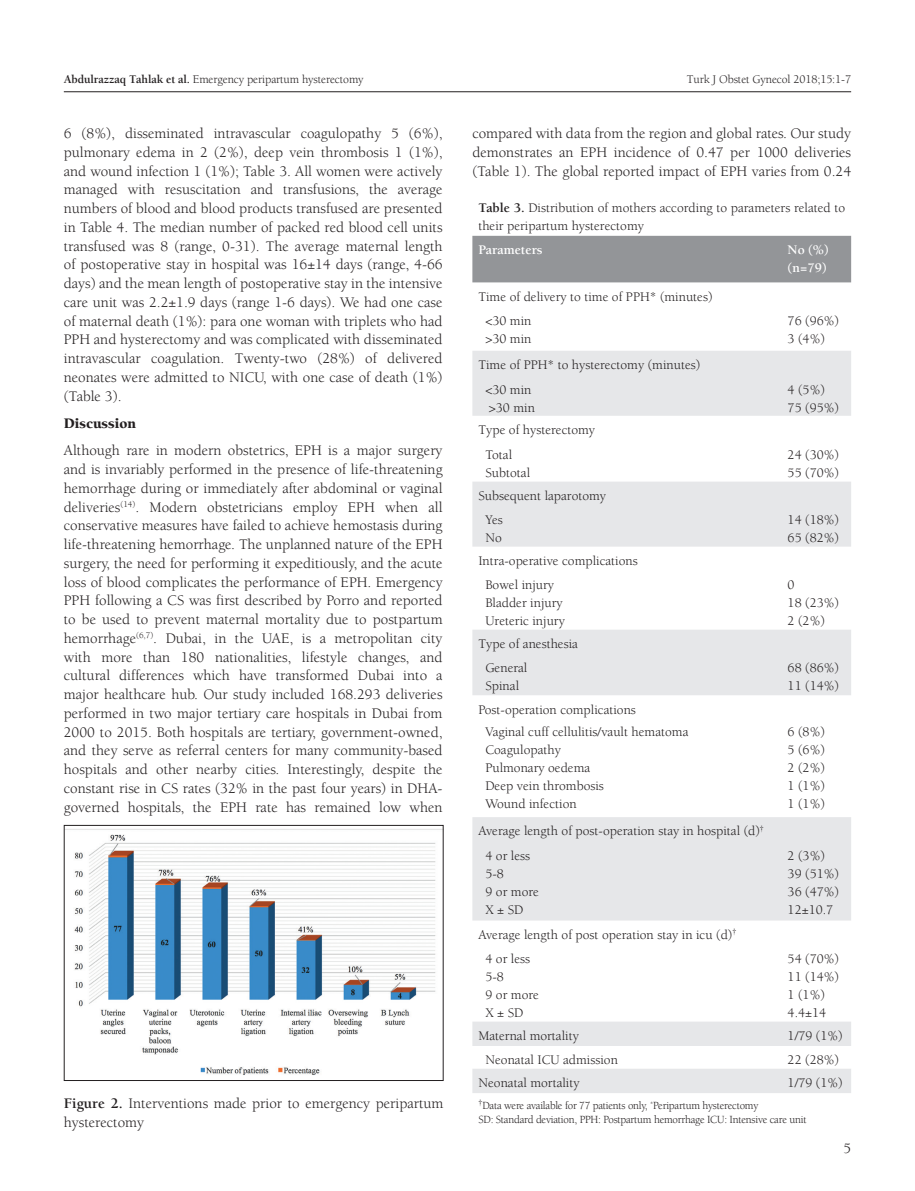
<style>
.page{position:relative;width:915px;height:1191px;background:#fff}
.page>*{position:absolute;margin:0;border:0;box-sizing:border-box;transform-origin:0 0}
.t1{font:15px/18.8px "Berkeley Book Tr";color:#231f20;text-align:justify}
.t2{font:15px "Berkeley Black Tr";color:#231f20}
.t3{font:13.5px/18px "Berkeley Book Tr";color:#231f20}
.t4{font:700 13.5px/18px "Berkeley";color:#fff}
.t5{font:12px "Berkeley Book Tr";letter-spacing:-.01em;color:#231f20}
.t6{font:11.25px/13.5px "Berkeley Book Tr";letter-spacing:-.02em;color:#231f20}
.s1{font-family:"Berkeley Bold Tr"}
</style>
<div class="page">
<hr style="left:64px;top:91px;width:786px;height:1px;background:#231f20">
<img style="left:66px;top:829px;width:375px;height:246px">
<div style="left:64px;top:825px;width:379px;height:255px;border:1px solid #231f20"></div>
<div style="left:472px;top:236px;width:378px;height:46px;background:#939598"></div>
<svg style="left:472px;top:351px;width:378px;height:742px"></svg>
<p class="t5" style="left:64px;top:72px;width:301px"><span class="s1">Abdulrazzaq Tahlak et al.</span> Emergency peripartum hysterectomy</p>
<p class="t1" style="left:64px;top:124px;width:380px">6 (8%), disseminated intravascular coagulopathy 5 (6%), pulmonary edema in 2 (2%), deep vein thrombosis 1 (1%), and wound infection 1 (1%); Table 3. All women were actively managed with resuscitation and transfusions, the average numbers of blood and blood products transfused are presented in Table 4. The median number of packed red blood cell units transfused was 8 (range, 0-31). The average maternal length of postoperative stay in hospital was 16±14 days (range, 4-66 days) and the mean length of postoperative stay in the intensive care unit was 2.2±1.9 days (range 1-6 days). We had one case of maternal death (1%): para one woman with triplets who had PPH and hysterectomy and was complicated with disseminated intravascular coagulation. Twenty-two (28%) of delivered neonates were admitted to NICU, with one case of death (1%) (Table 3).</p>
<p class="t2" style="left:64px;top:414px;width:74px">Discussion</p>
<p class="t1" style="left:64px;top:441px;width:380px">Although rare in modern obstetrics, EPH is a major surgery and is invariably performed in the presence of life-threatening hemorrhage during or immediately after abdominal or vaginal deliveries<sup>(14)</sup>. Modern obstetricians employ EPH when all conservative measures have failed to achieve hemostasis during life-threatening hemorrhage. The unplanned nature of the EPH surgery, the need for performing it expeditiously, and the acute loss of blood complicates the performance of EPH. Emergency PPH following a CS was first described by Porro and reported to be used to prevent maternal mortality due to postpartum hemorrhage<sup>(6,7)</sup>. Dubai, in the UAE, is a metropolitan city with more than 180 nationalities, lifestyle changes, and cultural differences which have transformed Dubai into a major healthcare hub. Our study included 168.293 deliveries performed in two major tertiary care hospitals in Dubai from 2000 to 2015. Both hospitals are tertiary, government-owned, and they serve as referral centers for many community-based hospitals and other nearby cities. Interestingly, despite the constant rise in CS rates (32% in the past four years) in DHA&shy;governed hospitals, the EPH rate has remained low when</p>
<p class="t1" style="left:64px;top:1094px;width:381px"><span class="s1">Figure 2.</span> Interventions made prior to emergency peripartum hysterectomy</p>
<p class="t5" style="left:686px;top:72px;width:166px">Turk J Obstet Gynecol 2018;15:1-7</p>
<p class="t1" style="left:472px;top:124px;width:380px">compared with data from the region and global rates. Our study demonstrates an EPH incidence of 0.47 per 1000 deliveries (Table 1). The global reported impact of EPH varies from 0.24</p>
<p class="t3" style="left:478px;top:198px;width:368px"><span class="s1">Table 3.</span> Distribution of mothers according to parameters related to their peripartum hysterectomy</p>
<p class="t4" style="left:478px;top:241px;width:66px">Parameters</p>
<p class="t4" style="left:787px;top:241px;width:43px">No (%) (n=79)</p>
<p class="t3" style="left:485px;top:284px;width:228px;line-height:24.5px;text-indent:-7px">Time of delivery to time of PPH* (minutes) &lt;30 min</p>
<p class="t3" style="left:485px;top:330px;width:48px">&gt;30 min</p>
<p class="t3" style="left:787px;top:312px;width:53px">76 (96%)<br>3 (4%)</p>
<p class="t3" style="left:485px;top:352px;width:216px;line-height:24.5px;text-indent:-7px">Time of PPH* to hysterectomy (minutes) &lt;30 min</p>
<p class="t3" style="left:488px;top:398px;width:48px">&gt;30 min</p>
<p class="t3" style="left:485px;top:417px;width:111px;line-height:25.2px;text-indent:-7px">Type of hysterectomy<br>Total</p>
<p class="t3" style="left:485px;top:464px;width:46px">Subtotal</p>
<p class="t3" style="left:485px;top:483px;width:122px;line-height:24.5px;text-indent:-7px">Subsequent laparotomy<br>Yes</p>
<p class="t3" style="left:485px;top:529px;width:18px">No</p>
<p class="t3" style="left:485px;top:548px;width:154px;line-height:24.5px;text-indent:-7px">Intra-operative complications<br>Bowel injury</p>
<p class="t3" style="left:485px;top:594px;width:81px">Bladder injury<br>Ureteric injury</p>
<p class="t3" style="left:485px;top:631px;width:94px;line-height:24.5px;text-indent:-7px">Type of anesthesia<br>General</p>
<p class="t3" style="left:485px;top:677px;width:35px">Spinal</p>
<p class="t3" style="left:485px;top:698px;width:204px;line-height:22.6px;text-indent:-7px">Post-operation complications<br>Vaginal cuff cellulitis/vault hematoma</p>
<p class="t3" style="left:485px;top:740px;width:120px">Coagulopathy<br>Pulmonary oedema<br>Deep vein thrombosis<br>Wound infection</p>
<p class="t3" style="left:485px;top:818px;width:280px;line-height:24.5px;text-indent:-7px">Average length of post-operation stay in hospital (d)<sup>†<br></sup>4 or less</p>
<p class="t3" style="left:485px;top:864px;width:55px">5-8<br>9 or more<br>X ± SD</p>
<p class="t3" style="left:485px;top:922px;width:252px;line-height:24.5px;text-indent:-7px">Average length of post operation stay in icu (d)<sup>†<br></sup>4 or less</p>
<p class="t3" style="left:485px;top:968px;width:55px">5-8<br>9 or more<br>X ± SD</p>
<p class="t3" style="left:787px;top:380px;width:53px">4 (5%)<br>75 (95%)</p>
<p class="t3" style="left:787px;top:446px;width:53px">24 (30%)<br>55 (70%)</p>
<p class="t3" style="left:787px;top:511px;width:53px">14 (18%)<br>65 (82%)</p>
<p class="t3" style="left:787px;top:576px;width:53px">0<br>18 (23%)<br>2 (2%)</p>
<p class="t3" style="left:787px;top:659px;width:53px">68 (86%)<br>11 (14%)</p>
<p class="t3" style="left:787px;top:722px;width:39px;text-align:justify">6 (8%)<br>5 (6%)<br>2 (2%)<br>1 (1%)<br>1 (1%)</p>
<p class="t3" style="left:787px;top:846px;width:53px">2 (3%)<br>39 (51%)<br>36 (47%)<br>12±10.7</p>
<p class="t3" style="left:787px;top:949px;width:53px">54 (70%)<br>11 (14%)<br>1 (1%)<br>4.4±14</p>
<p class="t3" style="left:478px;top:1026px;width:102px">Maternal mortality</p>
<p class="t3" style="left:787px;top:1026px;width:57px">1/79 (1%)</p>
<p class="t3" style="left:485px;top:1050px;width:134px">Neonatal ICU admission</p>
<p class="t3" style="left:787px;top:1050px;width:53px">22 (28%)</p>
<p class="t3" style="left:478px;top:1073px;width:103px">Neonatal mortality</p>
<p class="t3" style="left:787px;top:1073px;width:57px">1/79 (1%)</p>
<p class="t6" style="left:478px;top:1099px;width:329px"><sup>†</sup>Data were available for 77 patients only, <sup>*</sup>Peripartum hysterectomy<br>SD: Standard deviation, PPH: Postpartum hemorrhage ICU: Intensive care unit</p>
<p class="t1" style="left:843px;top:1138px;width:9px">5</p>
</div>
